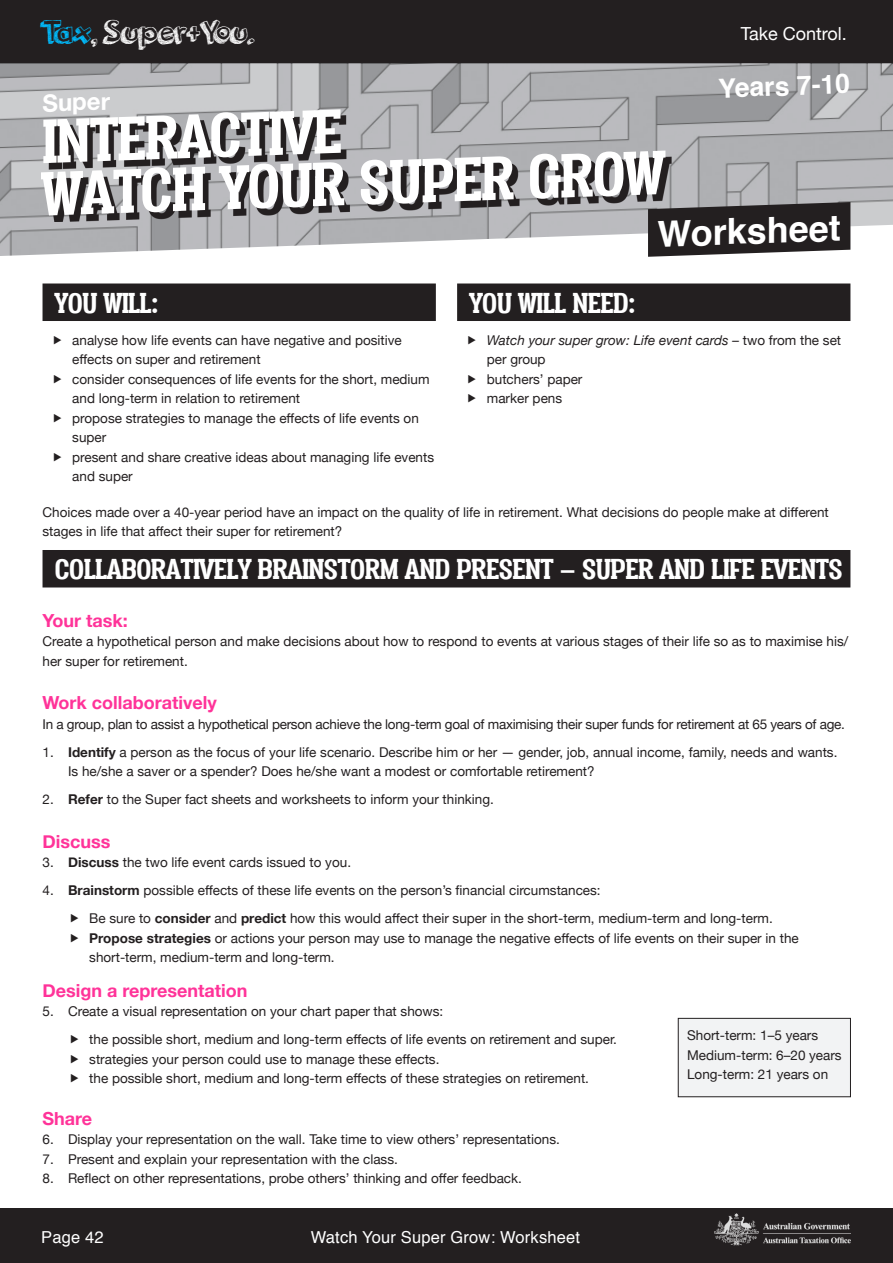
<style>
.page{position:relative;width:893px;height:1263px;background:#fff}
.page>*{position:absolute;margin:0;border:0;box-sizing:border-box;transform-origin:0 0}
.HEADER_-_DROP_SHADDO{font:700 72px/52.5px "Vacer Serif Personal";color:#fff}
.H2_-_WORKSHEET{font:700 36px "Helvetica";color:#fff}
.H3_-_Black_Backgroun{font:700 33px "Vacer Serif Personal";color:#fff}
.t1{font:33px "orangejuice";letter-spacing:-.015em;color:#fff}
.t2{font:700 26.55px "Helvetica";color:#fff}
.H2_-_HEADER{font:700 24px "Helvetica Neue";color:#fff}
.H4_-_Pink_Header{font:700 18px "Helvetica Neue";color:#f39}
.t3{font:18px "Helvetica Neue";color:#fff}
.t4{font:16.5px "Helvetica";letter-spacing:.01em;color:#fff}
.BODY{font:13.5px/19.5px "Helvetica Neue";color:#231f20}
.BODY-2{font:13.5px "Helvetica Neue";letter-spacing:-.02em;color:#231f20}
.t5{font:italic 13.5px/19.5px "Helvetica Neue";color:#231f20}
.s1{color:#00bdff}
.s2{font-style:normal}
.s3{font-weight:700}
</style>
<div class="page">
<div style="left:0;top:0;width:893px;height:63px;background:#231f20"></div>
<div style="left:0;top:1208px;width:893px;height:55px;background:#231f20"></div>
<img style="left:714px;top:1213px;width:136px;height:33px">
<img style="left:0;top:63px;width:893px;height:193px">
<svg style="left:47px;top:115px;width:625px;height:106px;background:#828183"></svg>
<svg style="left:648px;top:202px;width:202px;height:55px;background:#3b3739"></svg>
<div style="left:43px;top:283px;width:393px;height:38px;background:#231f20"></div>
<div style="left:457px;top:283px;width:393px;height:38px;background:#231f20"></div>
<div style="left:43px;top:550px;width:807px;height:37px;background:#231f20"></div>
<div style="left:678px;top:1018px;width:172px;height:79px;background:#f2f3f4"></div>
<div style="left:678px;top:1018px;width:173px;height:79px;border:1px solid #231f20"></div>
<h3 class="t1" style="left:40px;top:9px;width:216px"><span class="s1">Tax</span>, Super+You.</h3>
<h3 class="t3" style="left:741px;top:20px;width:108px">Take Control.</h3>
<p class="t2" style="left:718px;top:67px;width:133px;rotate:-2deg">Years 7-10</p>
<p class="H2_-_HEADER" style="left:42px;top:84px;width:69px;rotate:-2deg">Super</p>
<p class="HEADER_-_DROP_SHADDO" style="left:39px;top:115px;width:623px;rotate:-2deg">INTERACTIVE<br>WATCH YOUR SUPER GROW</p>
<p class="H2_-_WORKSHEET" style="left:656px;top:205px;width:185px;rotate:-2deg">Worksheet</p>
<p class="H3_-_Black_Backgroun" style="left:55px;top:284px;width:105px">YOU WILL:</p>
<p class="BODY" style="left:72px;top:331px;width:331px">analyse how life events can have negative and positive effects on super and retirement</p>
<p class="BODY" style="left:72px;top:370px;width:359px">consider consequences of life events for the short, medium and long-term in relation to retirement</p>
<p class="BODY" style="left:72px;top:409px;width:348px">propose strategies to manage the effects of life events on super</p>
<p class="BODY" style="left:72px;top:448px;width:363px">present and share creative ideas about managing life events and super</p>
<p class="H3_-_Black_Backgroun" style="left:470px;top:284px;width:167px">YOU WILL NEED:</p>
<p class="t5" style="left:487px;top:331px;width:356px">Watch your super grow: Life event cards – <span class="s2">two from the set per group</span></p>
<p class="BODY" style="left:487px;top:370px;width:97px">butchers’ paper</p>
<p class="BODY" style="left:487px;top:389px;width:77px">marker pens</p>
<p class="BODY" style="left:43px;top:503px;width:788px">Choices made over a 40-year period have an impact on the quality of life in retirement. What decisions do people make at different stages in life that affect their super for retirement?</p>
<p class="H3_-_Black_Backgroun" style="left:55px;top:550px;width:789px">COLLABORATIVELY BRAINSTORM AND PRESENT – SUPER AND LIFE EVENTS</p>
<p class="H4_-_Pink_Header" style="left:43px;top:606px;width:87px">Your task:</p>
<p class="BODY" style="left:43px;top:632px;width:807px">Create a hypothetical person and make decisions about how to respond to events at various stages of their life so as to maximise his/ her super for retirement.</p>
<p class="H4_-_Pink_Header" style="left:43px;top:689px;width:176px">Work collaboratively</p>
<p class="BODY-2" style="left:43px;top:714px;width:804px">In a group, plan to assist a hypothetical person achieve the long-term goal of maximising their super funds for retirement at 65 years of age.</p>
<p class="BODY" style="left:68px;top:743px;width:771px;text-indent:-26px">1. <span class="s3">Identify</span> a person as the focus of your life scenario. Describe him or her — gender, job, annual income, family, needs and wants.<br>Is he/she a saver or a spender? Does he/she want a modest or comfortable retirement?</p>
<p class="BODY" style="left:43px;top:790px;width:453px">2. <span class="s3">Refer</span> to the Super fact sheets and worksheets to inform your thinking.</p>
<p class="H4_-_Pink_Header" style="left:43px;top:827px;width:69px">Discuss</p>
<p class="BODY" style="left:43px;top:853px;width:310px">3. <span class="s3">Discuss</span> the two life event cards issued to you.</p>
<p class="BODY" style="left:43px;top:881px;width:560px">4. <span class="s3">Brainstorm</span> possible effects of these life events on the person’s financial circumstances:</p>
<p class="BODY" style="left:89px;top:909px;width:685px">Be sure to <span class="s3">consider</span> and <span class="s3">predict</span> how this would affect their super in the short-term, medium-term and long-term.</p>
<p class="BODY" style="left:89px;top:929px;width:711px"><span class="s3">Propose strategies</span> or actions your person may use to manage the negative effects of life events on their super in the short-term, medium-term and long-term.</p>
<p class="H4_-_Pink_Header" style="left:43px;top:976px;width:207px">Design a representation</p>
<p class="BODY" style="left:43px;top:1002px;width:402px">5. Create a visual representation on your chart paper that shows:</p>
<p class="BODY" style="left:89px;top:1030px;width:529px">the possible short, medium and long-term effects of life events on retirement and super.</p>
<p class="BODY" style="left:89px;top:1050px;width:352px">strategies your person could use to manage these effects.</p>
<p class="BODY" style="left:89px;top:1069px;width:501px">the possible short, medium and long-term effects of these strategies on retirement.</p>
<p class="BODY" style="left:687px;top:1026px;width:156px">Short-term: 1–5 years<br>Medium-term: 6–20 years<br>Long-term: 21 years on</p>
<p class="H4_-_Pink_Header" style="left:43px;top:1104px;width:51px">Share</p>
<p class="BODY" style="left:43px;top:1130px;width:519px">6. Display your representation on the wall. Take time to view others’ representations.</p>
<p class="BODY" style="left:43px;top:1150px;width:357px">7. Present and explain your representation with the class.</p>
<p class="BODY" style="left:43px;top:1169px;width:481px">8. Reflect on other representations, probe others’ thinking and offer feedback.</p>
<p class="t4" style="left:41px;top:1225px;width:64px">Page 42</p>
<p class="t4" style="left:311px;top:1225px;width:271px">Watch Your Super Grow: Worksheet</p>
</div>
